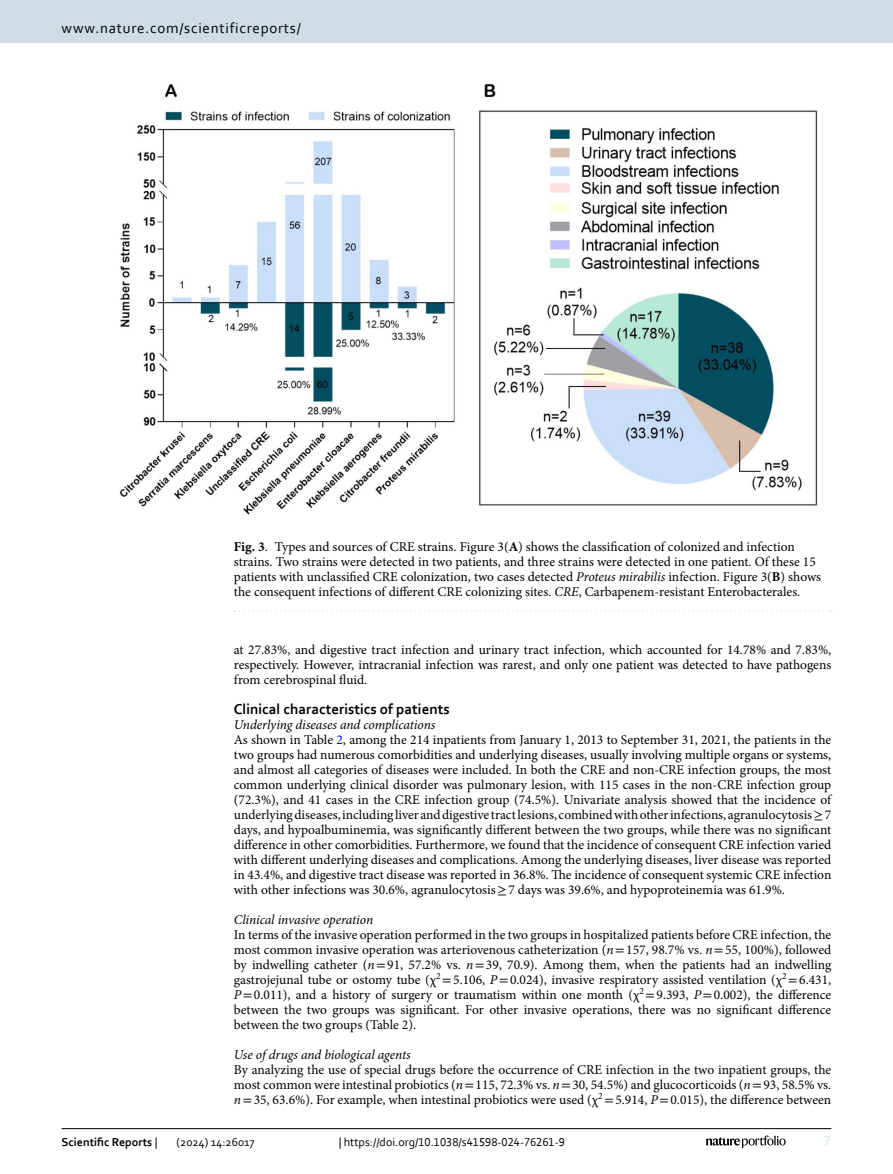
<style>
.page{position:relative;width:893px;height:1174px;background:#fff}
.page>*{position:absolute;margin:0;border:0;box-sizing:border-box;transform-origin:0 0}
.Head_2{font:700 15px "Corbel";color:#000}
.t1{font:15px "Corbel";letter-spacing:.05em;color:#000}
.t2{font:15px "Corbel";color:#d9e4eb}
.Body_Text{font:13.5px/15px "Minion Pro";color:#000;text-align:justify}
.Figure_Caption{font:13.5px/15px "Minion Pro";color:#000}
.Head_3{font:italic 13.5px "Minion Pro";letter-spacing:-.01em;color:#000}
.Head_3_after_2{font:italic 13.5px "Minion Pro";letter-spacing:-.01em;color:#000}
.t3{font:12px "Corbel";color:#000}
.t4{font:700 12px "Corbel";color:#000}
.s1{font-weight:700}
.s2{font-style:italic}
.s3{color:#00f}
.s4{font-family:"STIX"}
.s5{font-weight:400}
</style>
<div class="page">
<img style="left:119px;top:84px;width:699px;height:431px">
<svg style="left:235px;top:610px;width:597px;height:2px"></svg>
<hr style="left:62px;top:1128px;width:769px;height:1px;background:#000">
<svg style="left:706px;top:1135px;width:80px;height:12px"></svg>
<div style="left:0;top:0;width:893px;height:43px;background:#cedde4"></div>
<p class="t1" style="left:62px;top:18px;width:241px">www.nature.com/scientificreports/</p>
<p class="Figure_Caption" style="left:234px;top:539px;width:589px"><span class="s1">Fig. 3</span>. Types and sources of CRE strains. Figure 3(<span class="s1">A</span>) shows the classification of colonized and infection strains. Two strains were detected in two patients, and three strains were detected in one patient. Of these 15 patients with unclassified CRE colonization, two cases detected <span class="s2">Proteus mirabilis</span> infection. Figure 3(<span class="s1">B</span>) shows the consequent infections of different CRE colonizing sites. <span class="s2">CRE</span>, Carbapenem-resistant Enterobacterales.</p>
<p class="Body_Text" style="left:234px;top:642px;width:599px">at 27.83%, and digestive tract infection and urinary tract infection, which accounted for 14.78% and 7.83%, respectively. However, intracranial infection was rarest, and only one patient was detected to have pathogens from cerebrospinal fluid.</p>
<p class="Head_2" style="left:234px;top:699px;width:217px">Clinical characteristics of patients</p>
<p class="Head_3_after_2" style="left:234px;top:715px;width:203px">Underlying diseases and complications</p>
<p class="Body_Text" style="left:234px;top:732px;width:599px">As shown in Table <span class="s3">2</span>, among the 214 inpatients from January 1, 2013 to September 31, 2021, the patients in the two groups had numerous comorbidities and underlying diseases, usually involving multiple organs or systems, and almost all categories of diseases were included. In both the CRE and non-CRE infection groups, the most common underlying clinical disorder was pulmonary lesion, with 115 cases in the non-CRE infection group (72.3%), and 41 cases in the CRE infection group (74.5%). Univariate analysis showed that the incidence of underlying diseases, including liver and digestive tract lesions, combined with other infections, agranulocytosis<span class="s4">≥</span>7 days, and hypoalbuminemia, was significantly different between the two groups, while there was no significant difference in other comorbidities. Furthermore, we found that the incidence of consequent CRE infection varied with different underlying diseases and complications. Among the underlying diseases, liver disease was reported in 43.4%, and digestive tract disease was reported in 36.8%. The incidence of consequent systemic CRE infection with other infections was 30.6%, agranulocytosis<span class="s4">≥</span>7 days was 39.6%, and hypoproteinemia was 61.9%.</p>
<p class="Head_3" style="left:234px;top:910px;width:141px">Clinical invasive operation</p>
<p class="Body_Text" style="left:234px;top:927px;width:599px">In terms of the invasive operation performed in the two groups in hospitalized patients before CRE infection, the most common invasive operation was arteriovenous catheterization (<span class="s2">n</span><span class="s4">=</span>157, 98.7% vs. <span class="s2">n</span><span class="s4">=</span>55, 100%), followed by indwelling catheter (<span class="s2">n</span><span class="s4">=</span>91, 57.2% vs. <span class="s2">n</span><span class="s4">=</span>39, 70.9). Among them, when the patients had an indwelling gastrojejunal tube or ostomy tube (χ<sup>2</sup> <span class="s4">=</span>5.106, <span class="s2">P</span><span class="s4">=</span>0.024), invasive respiratory assisted ventilation (χ<sup>2</sup> <span class="s4">=</span>6.431, <span class="s2">P</span><span class="s4">=</span>0.011), and a history of surgery or traumatism within one month (χ<sup>2</sup> <span class="s4">=</span>9.393, <span class="s2">P</span><span class="s4">=</span>0.002), the difference between the two groups was significant. For other invasive operations, there was no significant difference between the two groups (Table 2).</p>
<p class="Head_3" style="left:234px;top:1045px;width:178px">Use of drugs and biological agents</p>
<p class="Body_Text" style="left:234px;top:1062px;width:599px">By analyzing the use of special drugs before the occurrence of CRE infection in the two inpatient groups, the most common were intestinal probiotics (<span class="s2">n</span><span class="s4">=</span>115, 72.3% vs. <span class="s2">n</span><span class="s4">=</span>30, 54.5%) and glucocorticoids (<span class="s2">n</span><span class="s4">=</span>93, 58.5% vs. <span class="s2">n</span><span class="s4">=</span>35, 63.6%). For example, when intestinal probiotics were used (χ<sup>2</sup> <span class="s4">=</span>5.914, <span class="s2">P</span><span class="s4">=</span>0.015), the difference between</p>
<p class="t4" style="left:62px;top:1134px;width:97px">Scientific Reports <span class="s5">|</span></p>
<p class="t3" style="left:177px;top:1134px;width:80px">(2024) 14:26017</p>
<p class="t3" style="left:339px;top:1134px;width:228px">| https://doi.org/10.1038/s41598-024-76261-9</p>
<p class="t2" style="left:824px;top:1132px;width:9px">7</p>
</div>
